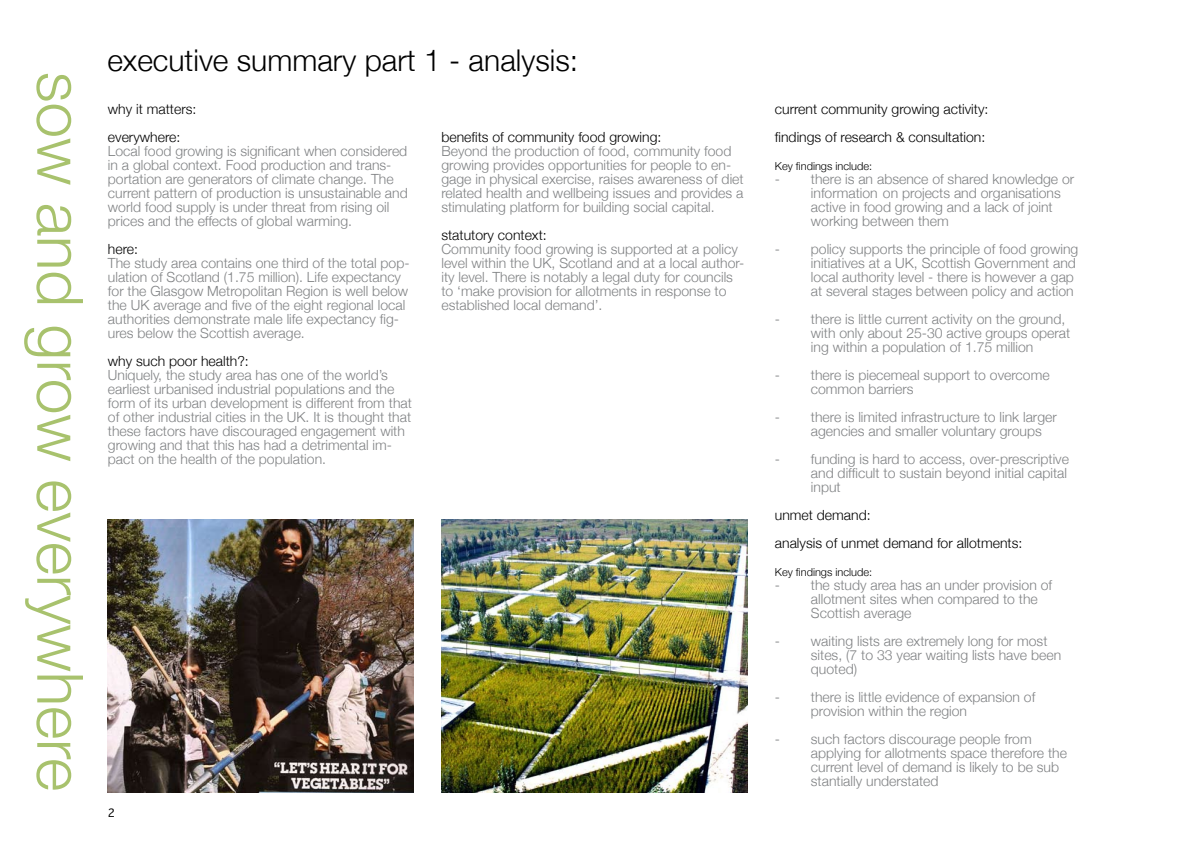
<style>
.page{position:relative;width:1191px;height:842px;background:#fff}
.page>*{position:absolute;margin:0;border:0;box-sizing:border-box;transform-origin:0 0}
.t1{font:300 64px "Helvetica Neue";color:#a8c26d}
.t2{font:300 30px "Helvetica Neue";color:#000}
.t3{font:300 14px/14px "Helvetica Neue";color:#808284}
.t4{font:300 14px/28px "Helvetica Neue";color:#000}
.t5{font:300 11px "Helvetica Neue";color:#000}
</style>
<div class="page">
<img style="left:108px;top:520px;width:305px;height:272px">
<img style="left:441px;top:520px;width:306px;height:272px">
<h1 class="t1" style="left:99px;top:72px;width:721px;rotate:90deg">sow and grow everywhere</h1>
<h2 class="t2" style="left:107px;top:42px;width:472px">executive summary part 1 - analysis:</h2>
<p class="t4" style="left:108px;top:95px;width:90px">why it matters: everywhere:</p>
<p class="t3" style="left:108px;top:144px;width:301px">Local food growing is significant when considered in a global context. Food production and trans&shy;portation are generators of climate change. The current pattern of production is unsustainable and world food supply is under threat from rising oil prices and the effects of global warming.</p>
<p class="t4" style="left:108px;top:235px;width:32px">here:</p>
<p class="t3" style="left:108px;top:256px;width:303px">The study area contains one third of the total pop&shy;ulation of Scotland (1.75 million). Life expectancy for the Glasgow Metropolitan Region is well below the UK average and five of the eight regional local authorities demonstrate male life expectancy fig&shy;ures below the Scottish average.</p>
<p class="t4" style="left:108px;top:347px;width:142px">why such poor health?:</p>
<p class="t3" style="left:108px;top:368px;width:305px">Uniquely, the study area has one of the world’s earliest urbanised industrial populations and the form of its urban development is different from that of other industrial cities in the UK. It is thought that these factors have discouraged engagement with growing and that this has had a detrimental im&shy;pact on the health of the population.</p>
<p class="t4" style="left:441px;top:123px;width:221px">benefits of community food growing:</p>
<p class="t3" style="left:441px;top:144px;width:304px">Beyond the production of food, community food growing provides opportunities for people to en&shy;gage in physical exercise, raises awareness of diet related health and wellbeing issues and provides a stimulating platform for building social capital.</p>
<p class="t4" style="left:441px;top:221px;width:107px">statutory context:</p>
<p class="t3" style="left:441px;top:242px;width:304px">Community food growing is supported at a policy level within the UK, Scotland and at a local author&shy;ity level. There is notably a legal duty for councils to ‘make provision for allotments in response to established local demand’.</p>
<p class="t4" style="left:775px;top:95px;width:215px">current community growing activity: findings of research &amp; consultation:</p>
<p class="t5" style="left:775px;top:159px;width:99px">Key findings include:</p>
<p class="t3" style="left:811px;top:172px;width:265px;text-indent:-36px">- there is an absence of shared knowledge or information on projects and organisations active in food growing and a lack of joint working between them</p>
<p class="t3" style="left:811px;top:242px;width:269px;text-indent:-36px">- policy supports the principle of food growing initiatives at a UK, Scottish Government and local authority level - there is however a gap at several stages between policy and action</p>
<p class="t3" style="left:811px;top:312px;width:261px;text-indent:-36px">- there is little current activity on the ground, with only about 25-30 active groups operat ing within a population of 1.75 million</p>
<p class="t3" style="left:811px;top:368px;width:240px;text-indent:-36px">- there is piecemeal support to overcome common barriers</p>
<p class="t3" style="left:811px;top:410px;width:247px;text-indent:-36px">- there is limited infrastructure to link larger agencies and smaller voluntary groups</p>
<p class="t3" style="left:811px;top:452px;width:260px;text-indent:-36px">- funding is hard to access, over-prescriptive and difficult to sustain beyond initial capital input</p>
<p class="t4" style="left:775px;top:501px;width:249px">unmet demand:<br>analysis of unmet demand for allotments:</p>
<p class="t5" style="left:775px;top:565px;width:99px">Key findings include:</p>
<p class="t3" style="left:811px;top:578px;width:243px;text-indent:-36px">- the study area has an under provision of allotment sites when compared to the<br>Scottish average</p>
<p class="t3" style="left:811px;top:634px;width:252px;text-indent:-36px">- waiting lists are extremely long for most sites, (7 to 33 year waiting lists have been quoted)</p>
<p class="t3" style="left:811px;top:690px;width:226px;text-indent:-36px">- there is little evidence of expansion of provision within the region</p>
<p class="t3" style="left:811px;top:732px;width:257px;text-indent:-36px">- such factors discourage people from applying for allotments space therefore the current level of demand is likely to be sub stantially understated</p>
</div>
